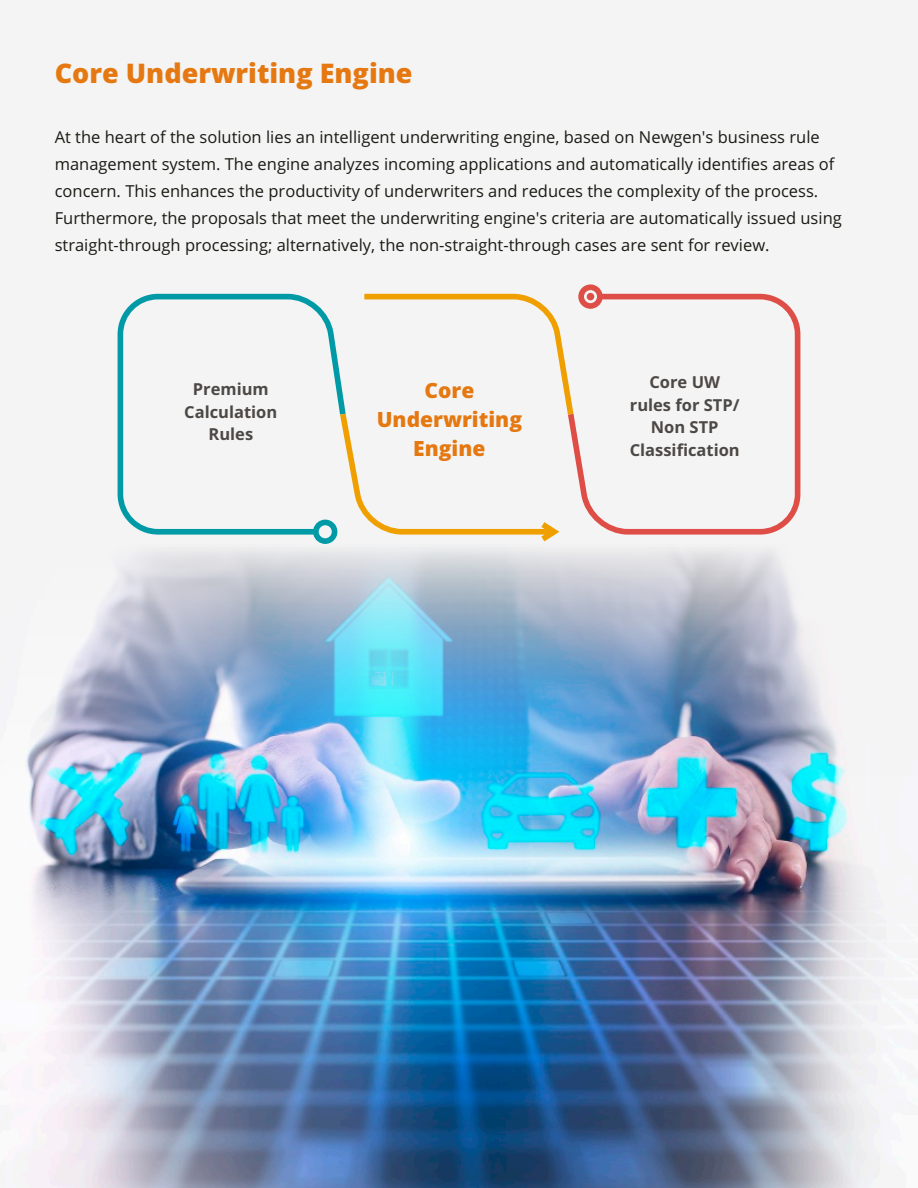
<style>
.page{position:relative;width:918px;height:1188px;background:#f4f4f4}
.page>*{position:absolute;margin:0;border:0;box-sizing:border-box;transform-origin:0 0}
.t1{font:800 27px "Open Sans";color:#e57810}
.t2{font:800 21px/28.7px "Open Sans";color:#e57810;text-align:center}
.t3{font:16.5px/27px "Open Sans";color:#1b1b15}
.t4{font:700 16.5px/22.5px "Open Sans";color:#4c4845;text-align:center}
</style>
<div class="page">
<img style="left:0;top:541px;width:860px;height:647px">
<svg style="left:118px;top:294px;width:228px;height:250px"></svg>
<svg style="left:573px;top:284px;width:227px;height:251px"></svg>
<div style="left:587px;top:293px;width:7px;height:7px;background:#de4e47;border-radius:50%"></div>
<svg style="left:340px;top:294px;width:233px;height:247px"></svg>
<h1 class="t1" style="left:55px;top:63px;width:359px">Core Underwriting Engine</h1>
<p class="t3" style="left:55px;top:126px;width:789px">At the heart of the solution lies an intelligent underwriting engine, based on Newgen's business rule management system. The engine analyzes incoming applications and automatically identifies areas of concern. This enhances the productivity of underwriters and reduces the complexity of the process.<br>Furthermore, the proposals that meet the underwriting engine's criteria are automatically issued using straight-through processing; alternatively, the non-straight-through cases are sent for review.</p>
<p class="t4" style="left:184px;top:380px;width:95px">Premium<br>Calculation<br>Rules</p>
<p class="t4" style="left:630px;top:373px;width:112px">Core UW rules for STP/<br>Non STP<br>Classification</p>
<p class="t2" style="left:377px;top:379px;width:147px">Core<br>Underwriting<br>Engine</p>
</div>
